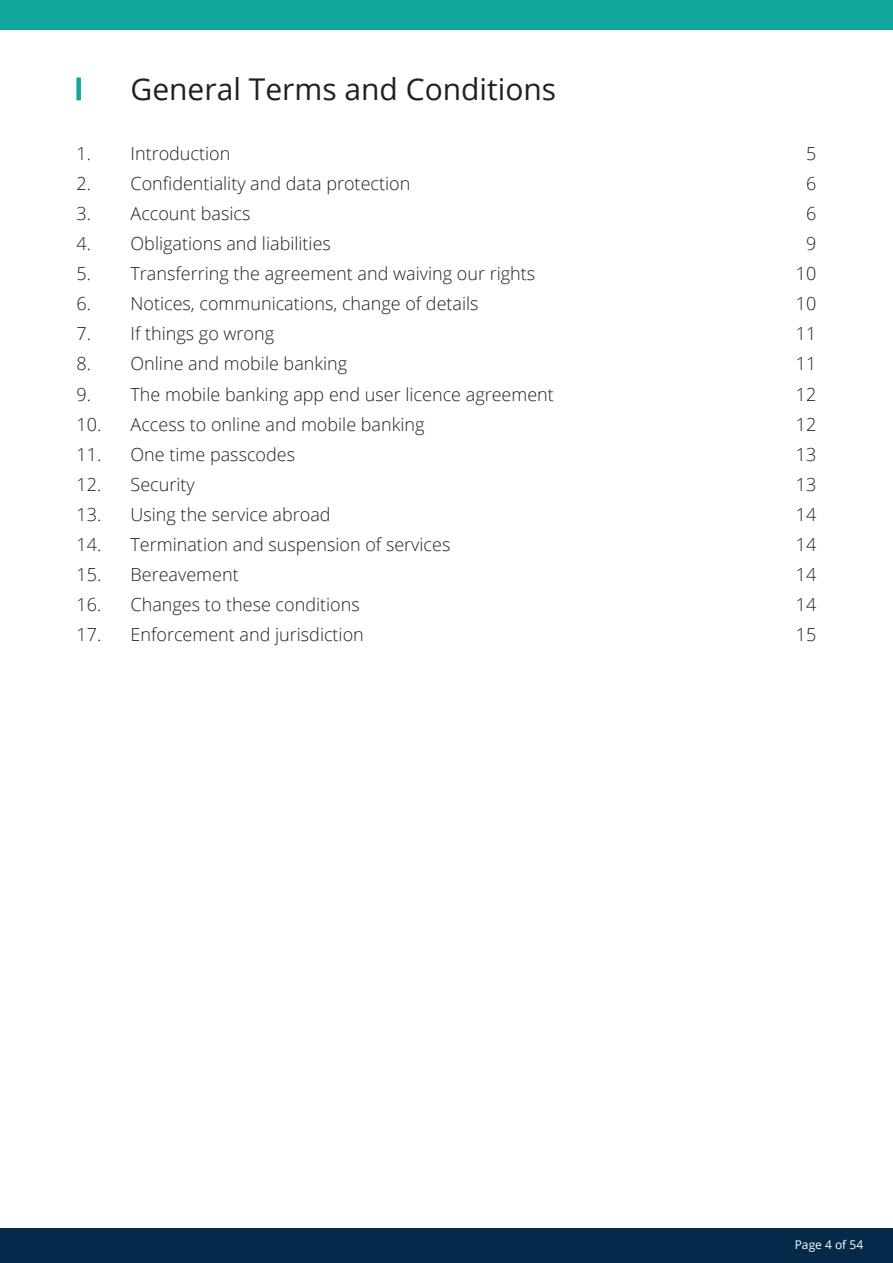
<style>
.page{position:relative;width:893px;height:1263px;background:#fff}
.page>*{position:absolute;margin:0;border:0;box-sizing:border-box;transform-origin:0 0}
.t1{font:30px "Open Sans";color:#231f20}
.t2{font:300 18px "Open Sans";color:#231f20}
.t3{font:12px "Open Sans";color:#fff}
</style>
<div class="page">
<div style="left:0;top:1229px;width:893px;height:34px;background:#052a49"></div>
<div style="left:0;top:0;width:893px;height:30px;background:#12a79d"></div>
<div style="left:76px;top:77px;width:5px;height:23px;background:#12a79d"></div>
<p class="t1" style="left:131px;top:68px;width:427px">General Terms and Conditions</p>
<p class="t2" style="left:77px;top:141px;width:155px">1. Introduction</p>
<p class="t2" style="left:806px;top:141px;width:12px">5</p>
<p class="t2" style="left:77px;top:171px;width:335px">2. Confidentiality and data protection</p>
<p class="t2" style="left:806px;top:171px;width:12px">6</p>
<p class="t2" style="left:77px;top:201px;width:176px">3. Account basics</p>
<p class="t2" style="left:806px;top:201px;width:12px">6</p>
<p class="t2" style="left:77px;top:231px;width:256px">4. Obligations and liabilities</p>
<p class="t2" style="left:806px;top:231px;width:12px">9</p>
<p class="t2" style="left:77px;top:261px;width:460px">5. Transferring the agreement and waiving our rights</p>
<p class="t2" style="left:796px;top:261px;width:22px">10</p>
<p class="t2" style="left:77px;top:291px;width:404px">6. Notices, communications, change of details</p>
<p class="t2" style="left:796px;top:291px;width:22px">10</p>
<p class="t2" style="left:77px;top:321px;width:199px">7. If things go wrong</p>
<p class="t2" style="left:796px;top:321px;width:22px">11</p>
<p class="t2" style="left:77px;top:352px;width:272px">8. Online and mobile banking</p>
<p class="t2" style="left:796px;top:352px;width:22px">11</p>
<p class="t2" style="left:77px;top:382px;width:479px">9. The mobile banking app end user licence agreement</p>
<p class="t2" style="left:796px;top:382px;width:22px">12</p>
<p class="t2" style="left:77px;top:412px;width:350px">10. Access to online and mobile banking</p>
<p class="t2" style="left:796px;top:412px;width:22px">12</p>
<p class="t2" style="left:77px;top:442px;width:220px">11. One time passcodes</p>
<p class="t2" style="left:796px;top:442px;width:22px">13</p>
<p class="t2" style="left:77px;top:472px;width:120px">12. Security</p>
<p class="t2" style="left:796px;top:472px;width:22px">13</p>
<p class="t2" style="left:77px;top:502px;width:256px">13. Using the service abroad</p>
<p class="t2" style="left:796px;top:502px;width:22px">14</p>
<p class="t2" style="left:77px;top:532px;width:375px">14. Termination and suspension of services</p>
<p class="t2" style="left:796px;top:532px;width:22px">14</p>
<p class="t2" style="left:77px;top:562px;width:164px">15. Bereavement</p>
<p class="t2" style="left:796px;top:562px;width:22px">14</p>
<p class="t2" style="left:77px;top:592px;width:285px">16. Changes to these conditions</p>
<p class="t2" style="left:796px;top:592px;width:22px">14</p>
<p class="t2" style="left:77px;top:622px;width:289px">17. Enforcement and jurisdiction</p>
<p class="t2" style="left:796px;top:622px;width:22px">15</p>
<p class="t3" style="left:795px;top:1236px;width:70px">Page 4 of 54</p>
</div>
